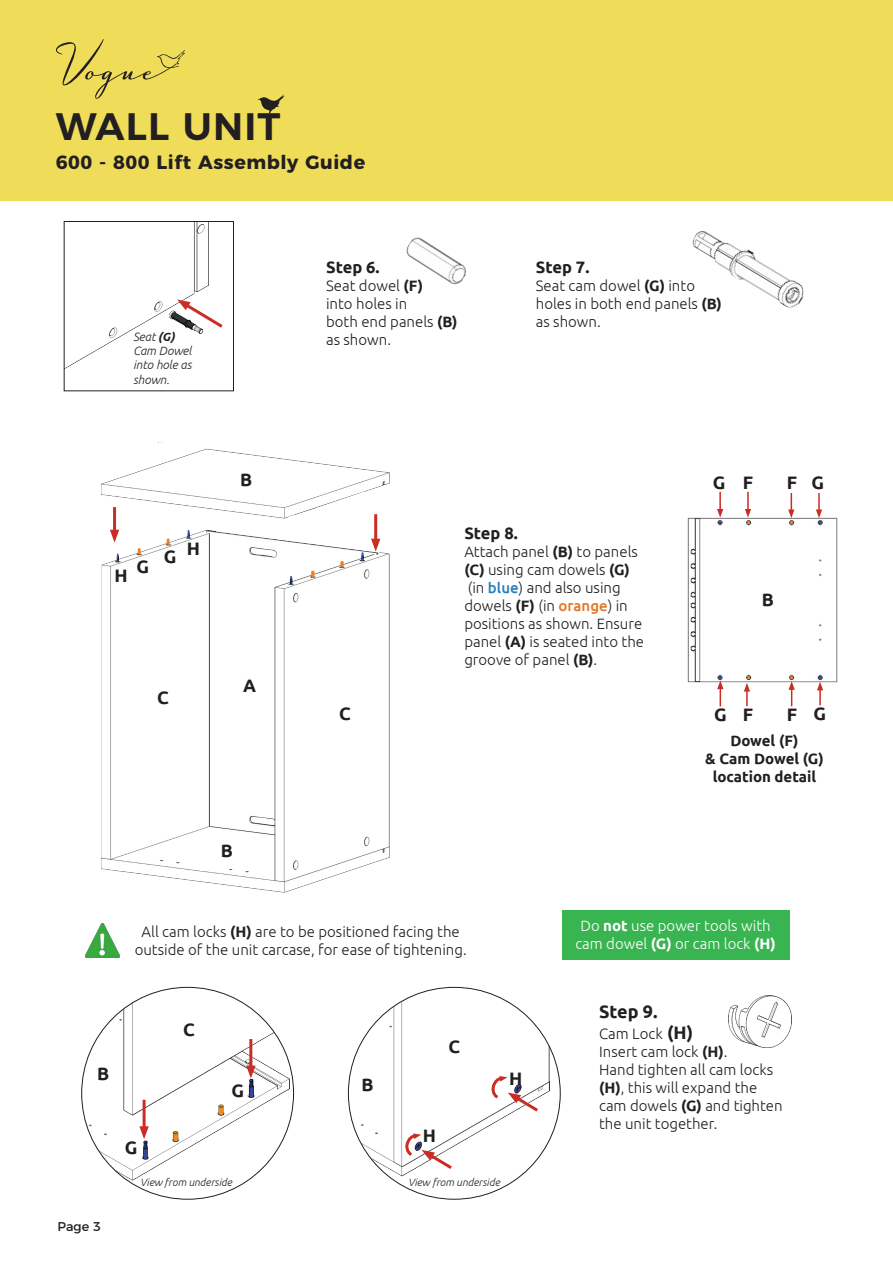
<style>
.page{position:relative;width:893px;height:1263px;background:#fff}
.page>*{position:absolute;margin:0;border:0;box-sizing:border-box;transform-origin:0 0}
.t1{font:600 38.25px "Montserrat";letter-spacing:.03em;color:#231f20}
.t2{font:700 19.05px "Montserrat";letter-spacing:.03em;color:#231f20}
.t3{font:700 18px "Ubuntu";color:#231f20}
.t4{font:700 16.5px "Ubuntu";color:#231f20}
.t5{font:300 15px/18px "Ubuntu";color:#231f20}
.t6{font:300 15px "Ubuntu";color:#fff}
.t7{font:700 15px/18px "Ubuntu";color:#231f20;text-align:center}
.t8{font:12.75px "Montserrat";color:#231f20}
.t9{font:italic 300 12px "Ubuntu";color:#231f20}
.t10{font:italic 300 10.5px "Ubuntu";color:#231f20}
.s1{font-weight:700}
.s2{font-weight:500;color:#277fb9}
.s3{font-weight:500;color:#e57625}
.s4{font-weight:700;font-size:18px}
</style>
<div class="page">
<div style="left:0;top:0;width:893px;height:201px;background:#efdd59"></div>
<svg style="left:257px;top:94px;width:28px;height:19px"></svg>
<svg style="left:56px;top:39px;width:129px;height:60px"></svg>
<div style="left:562px;top:911px;width:227px;height:49px;background:#38b551"></div>
<img style="left:729px;top:996px;width:62px;height:52px">
<img style="left:85px;top:924px;width:34px;height:33px">
<img style="left:66px;top:223px;width:142px;height:145px">
<div style="left:64px;top:221px;width:170px;height:170px;border:1px solid #231f20"></div>
<svg style="left:177px;top:299px;width:46px;height:31px"></svg>
<img style="left:687px;top:509px;width:151px;height:182px">
<svg style="left:717px;top:492px;width:6px;height:26px"></svg>
<svg style="left:817px;top:682px;width:6px;height:23px"></svg>
<svg style="left:788px;top:681px;width:7px;height:25px"></svg>
<svg style="left:788px;top:493px;width:6px;height:25px"></svg>
<svg style="left:744px;top:683px;width:6px;height:23px"></svg>
<svg style="left:816px;top:493px;width:6px;height:25px"></svg>
<svg style="left:717px;top:680px;width:6px;height:26px"></svg>
<img style="left:348px;top:987px;width:212px;height:212px;border-radius:106px">
<img style="left:82px;top:987px;width:212px;height:212px;border-radius:106px">
<hr style="left:143px;top:1100px;width:3px;height:30px;background:#ca2d25">
<svg style="left:139px;top:1126px;width:10px;height:13px"></svg>
<hr style="left:249px;top:1039px;width:3px;height:30px;background:#ca2d25">
<svg style="left:246px;top:1065px;width:10px;height:13px"></svg>
<svg style="left:401px;top:1132px;width:54px;height:40px"></svg>
<svg style="left:488px;top:1075px;width:53px;height:39px"></svg>
<img style="left:101px;top:442px;width:289px;height:451px">
<hr style="left:374px;top:514px;width:3px;height:28px;background:#ca2d25">
<svg style="left:371px;top:539px;width:9px;height:13px"></svg>
<hr style="left:113px;top:507px;width:3px;height:26px;background:#ca2d25">
<svg style="left:110px;top:530px;width:9px;height:13px"></svg>
<svg style="left:745px;top:492px;width:6px;height:26px"></svg>
<img style="left:692px;top:230px;width:112px;height:78px">
<img style="left:406px;top:237px;width:61px;height:48px">
<h1 class="t1" style="left:56px;top:95px;width:226px">WALL UNIT</h1>
<p class="t2" style="left:56px;top:146px;width:311px">600 - 800 Lift Assembly Guide</p>
<p class="t9" style="left:133px;top:329px;width:43px">Seat <span class="s1">(G)</span></p>
<p class="t9" style="left:133px;top:343px;width:60px">Cam Dowel</p>
<p class="t9" style="left:133px;top:358px;width:60px">into hole as</p>
<p class="t9" style="left:133px;top:372px;width:38px">shown.</p>
<p class="t4" style="left:326px;top:257px;width:55px">Step 6.</p>
<p class="t5" style="left:326px;top:276px;width:99px">Seat dowel <span class="s1">(F) </span>into holes in</p>
<p class="t5" style="left:326px;top:312px;width:133px">both end panels <span class="s1">(B) </span>as shown.</p>
<p class="t4" style="left:536px;top:257px;width:55px">Step 7.</p>
<p class="t5" style="left:536px;top:276px;width:188px">Seat cam dowel <span class="s1">(G)</span> into holes in both end panels <span class="s1">(B) </span>as shown.</p>
<p class="t3" style="left:115px;top:565px;width:15px">H</p>
<p class="t3" style="left:136px;top:555px;width:14px">G</p>
<p class="t3" style="left:164px;top:545px;width:14px">G</p>
<p class="t3" style="left:187px;top:538px;width:15px">H</p>
<p class="t3" style="left:157px;top:686px;width:13px">C</p>
<p class="t3" style="left:240px;top:469px;width:14px">B</p>
<p class="t3" style="left:243px;top:675px;width:14px">A</p>
<p class="t3" style="left:339px;top:702px;width:13px">C</p>
<p class="t4" style="left:464px;top:523px;width:55px">Step 8.</p>
<p class="t5" style="left:464px;top:542px;width:175px">Attach panel <span class="s1">(B)</span> to panels <span class="s1">(C)</span> using cam dowels <span class="s1">(G)</span></p>
<p class="t5" style="left:464px;top:578px;width:181px">(in <span class="s2">blue</span>) and also using dowels <span class="s1">(F)</span> (in <span class="s3">orange</span>) in positions as shown. Ensure panel <span class="s1">(A)</span> is seated into the groove of panel <span class="s1">(B)</span>.</p>
<p class="t3" style="left:713px;top:472px;width:14px">G</p>
<p class="t3" style="left:743px;top:472px;width:12px">F</p>
<p class="t3" style="left:787px;top:472px;width:12px">F</p>
<p class="t3" style="left:812px;top:472px;width:14px">G</p>
<p class="t3" style="left:762px;top:588px;width:14px">B</p>
<p class="t3" style="left:714px;top:704px;width:14px">G</p>
<p class="t3" style="left:743px;top:704px;width:12px">F</p>
<p class="t3" style="left:787px;top:704px;width:12px">F</p>
<p class="t3" style="left:813px;top:703px;width:14px">G</p>
<p class="t3" style="left:221px;top:839px;width:14px">B</p>
<p class="t7" style="left:730px;top:732px;width:70px">Dowel (F)</p>
<p class="t7" style="left:705px;top:750px;width:120px">&amp; Cam Dowel (G) location detail</p>
<p class="t5" style="left:135px;top:922px;width:334px;text-align:center">All cam locks <span class="s1">(H)</span> are to be positioned facing the outside of the unit carcase, for ease of tightening.</p>
<p class="t6" style="left:581px;top:916px;width:192px">Do <span class="s1">not</span> use power tools with</p>
<p class="t6" style="left:575px;top:934px;width:202px">cam dowel <span class="s1">(G)</span> or cam lock <span class="s1">(H)</span></p>
<p class="t3" style="left:97px;top:1062px;width:14px">B</p>
<p class="t8" style="left:57px;top:1216px;width:45px">Page 3</p>
<p class="t3" style="left:183px;top:1019px;width:13px">C</p>
<p class="t3" style="left:232px;top:1080px;width:14px">G</p>
<p class="t3" style="left:362px;top:1074px;width:14px">B</p>
<p class="t3" style="left:448px;top:1035px;width:13px">C</p>
<p class="t3" style="left:509px;top:1067px;width:15px">H</p>
<p class="t3" style="left:125px;top:1137px;width:14px">G</p>
<p class="t3" style="left:423px;top:1125px;width:15px">H</p>
<p class="t10" style="left:140px;top:1176px;width:93px">View from underside</p>
<p class="t10" style="left:408px;top:1176px;width:93px">View from underside</p>
<p class="t3" style="left:599px;top:1000px;width:60px">Step 9.</p>
<p class="t5" style="left:599px;top:1024px;width:96px">Cam Lock <span class="s4">(H)</span></p>
<p class="t5" style="left:599px;top:1042px;width:130px">Insert cam lock <span class="s1">(H)</span>.</p>
<p class="t5" style="left:599px;top:1060px;width:176px">Hand tighten all cam locks <span class="s1">(H)</span>, this will expand the</p>
<p class="t5" style="left:599px;top:1096px;width:185px">cam dowels <span class="s1">(G)</span> and tighten the unit together.</p>
</div>
